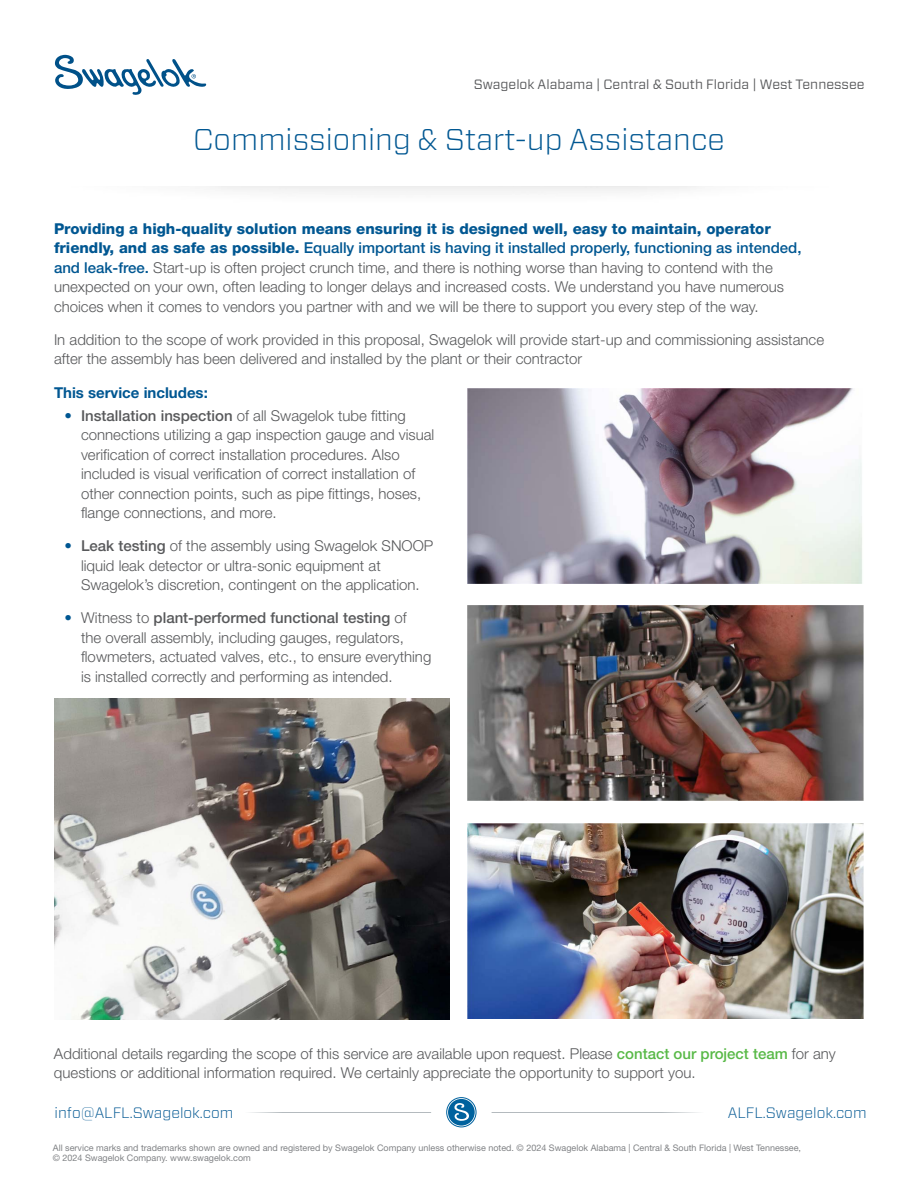
<style>
.page{position:relative;width:918px;height:1188px;background:#fff}
.page>*{position:absolute;margin:0;border:0;box-sizing:border-box;transform-origin:0 0}
.t1{font:300 30px "Forza";color:#005792}
.t2{font:300 15px/19.5px "Helvetica Neue LT Std";color:#58595b}
.t3{font:300 15px "Forza";color:#005792}
.t4{font:700 15px "Helvetica Neue LT Std";color:#005792}
.t5{font:13.5px "Forza";color:#58595b}
.t6{font:9px/10.5px "Helvetica Neue LT Std";color:#808285}
.s1{font-weight:800;color:#005792}
.s2{font-weight:500;color:#005792}
.s3{font-weight:700;color:#005792}
.s4{font-weight:500}
.s5{font-weight:500;color:#58b947}
</style>
<div class="page">
<img style="left:468px;top:388px;width:394px;height:195px">
<img style="left:468px;top:823px;width:395px;height:195px">
<img style="left:468px;top:606px;width:395px;height:195px">
<img style="left:54px;top:698px;width:396px;height:321px">
<hr style="left:244px;top:1112px;width:187px;height:1px;background:#b0b7bb">
<hr style="left:492px;top:1112px;width:212px;height:1px;background:#b0b7bb">
<svg style="left:447px;top:1098px;width:29px;height:29px"></svg>
<div style="left:446px;top:1097px;width:31px;height:30px;border:1px solid #00629e;border-radius:50%"></div>
<div style="left:448px;top:1099px;width:27px;height:27px;background:#00629e;border-radius:50%"></div>
<svg style="left:454px;top:1103px;width:15px;height:18px"></svg>
<svg style="left:55px;top:55px;width:151px;height:40px"></svg>
<p class="t5" style="left:474px;top:75px;width:392px">Swagelok Alabama | Central &amp; South Florida | West Tennessee</p>
<h1 class="t1" style="left:193px;top:119px;width:533px">Commissioning &amp; Start-up Assistance</h1>
<p class="t2" style="left:54px;top:218px;width:749px"><span class="s1">Providing a high-quality solution means ensuring it is designed well, easy to maintain, operator friendly, and as safe as possible.</span> <span class="s2">Equally important is having it installed properly, functioning as intended, and leak-free.</span> Start-up is often project crunch time, and there is nothing worse than having to contend with the unexpected on your own, often leading to longer delays and increased costs. We understand you have numerous choices when it comes to vendors you partner with and we will be there to support you every step of the way.</p>
<p class="t2" style="left:54px;top:329px;width:772px">In addition to the scope of work provided in this proposal, Swagelok will provide start-up and commissioning assistance after the assembly has been delivered and installed by the plant or their contractor</p>
<p class="t4" style="left:54px;top:384px;width:155px">This service includes:</p>
<p class="t2" style="left:81px;top:405px;width:355px;text-indent:-16px"><span class="s3">•</span> <span class="s4">Installation inspection</span> of all Swagelok tube fitting connections utilizing a gap inspection gauge and visual verification of correct installation procedures. Also included is visual verification of correct installation of other connection points, such as pipe fittings, hoses, flange connections, and more.</p>
<p class="t2" style="left:81px;top:536px;width:354px;text-indent:-16px"><span class="s3">•</span> <span class="s4">Leak testing</span> of the assembly using Swagelok SNOOP liquid leak detector or ultra-sonic equipment at<br>Swagelok’s discretion, contingent on the application.</p>
<p class="t2" style="left:81px;top:608px;width:352px;text-indent:-16px"><span class="s3">•</span> Witness to <span class="s4">plant-performed functional testing</span> of<br>the overall assembly, including gauges, regulators, flowmeters, actuated valves, etc., to ensure everything is installed correctly and performing as intended.</p>
<p class="t2" style="left:54px;top:1043px;width:783px">Additional details regarding the scope of this service are available upon request. Please <span class="s5">contact our project team</span> for any questions or additional information required. We certainly appreciate the opportunity to support you.</p>
<p class="t3" style="left:55px;top:1102px;width:180px">info@ALFL.Swagelok.com</p>
<p class="t3" style="left:728px;top:1102px;width:140px">ALFL.Swagelok.com</p>
<p class="t6" style="left:53px;top:1142px;width:750px">All service marks and trademarks shown are owned and registered by Swagelok Company unless otherwise noted. © 2024 Swagelok Alabama | Central &amp; South Florida | West Tennessee, © 2024 Swagelok Company. www.swagelok.com</p>
</div>
